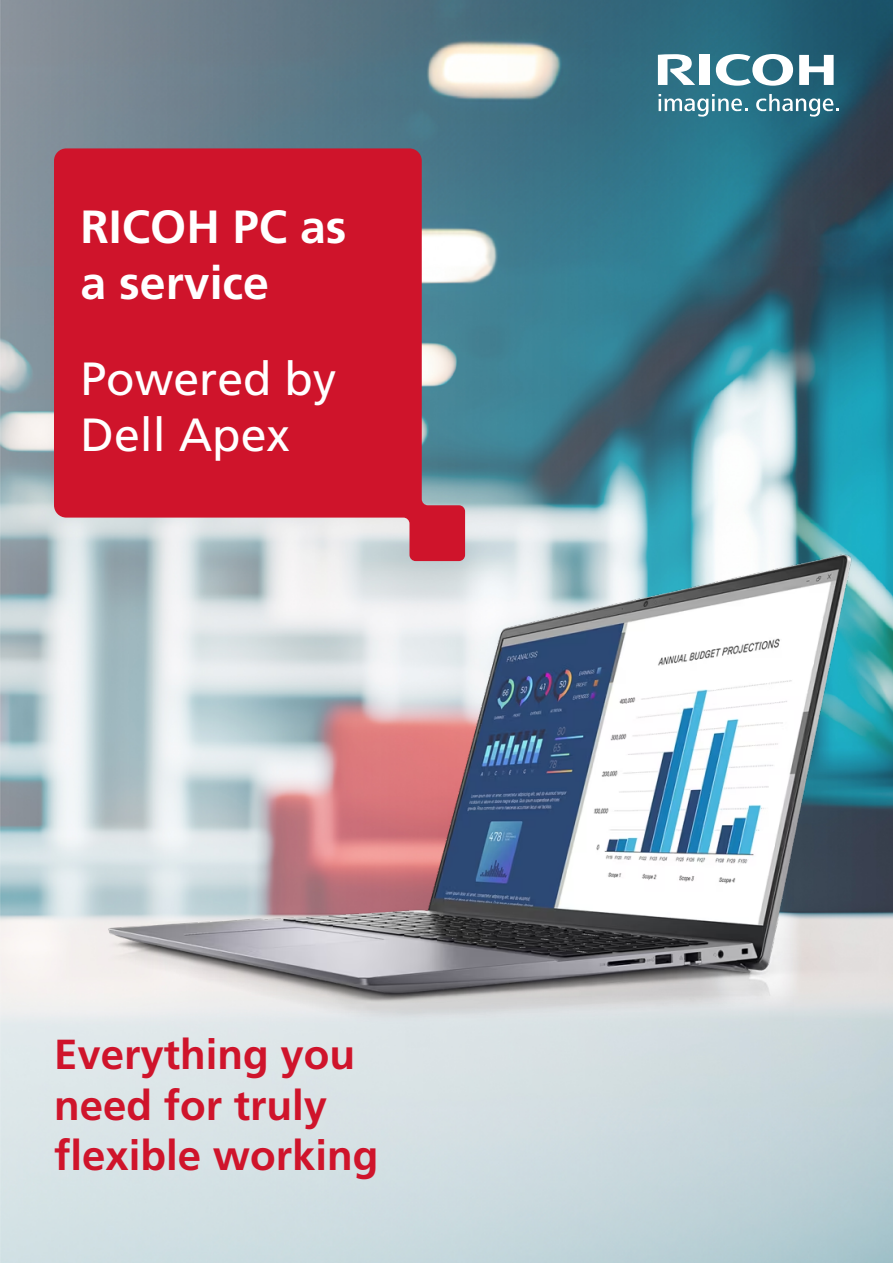
<style>
.page{position:relative;width:893px;height:1263px;background:#fff}
.page>*{position:absolute;margin:0;border:0;box-sizing:border-box;transform-origin:0 0}
.t1{font:700 46.5px/55.8px "Frutiger LT Std";color:#fff}
.t2{font:46.5px/55.8px "Frutiger LT Std";color:#fff}
.t3{font:700 42px/50.4px "Frutiger LT Std";color:#cf142b}
</style>
<div class="page">
<img style="left:0;top:0;width:893px;height:1263px">
<svg style="left:54px;top:148px;width:411px;height:413px;background:#c73145"></svg>
<svg style="left:716px;top:54px;width:77px;height:32px"></svg>
<svg style="left:799px;top:55px;width:35px;height:30px"></svg>
<div style="left:700px;top:55px;width:10px;height:30px;background:#fff"></div>
<svg style="left:658px;top:54px;width:37px;height:31px"></svg>
<svg style="left:659px;top:94px;width:88px;height:23px;background:#5d96a6"></svg>
<svg style="left:756px;top:94px;width:83px;height:23px;background:#558a9b"></svg>
<img style="left:94px;top:554px;width:785px;height:493px">
<p class="t1" style="left:80px;top:199px;width:268px">RICOH PC as a service</p>
<p class="t2" style="left:80px;top:351px;width:257px">Powered by<br>Dell Apex</p>
<p class="t3" style="left:54px;top:1030px;width:326px">Everything you need for truly flexible working</p>
</div>
